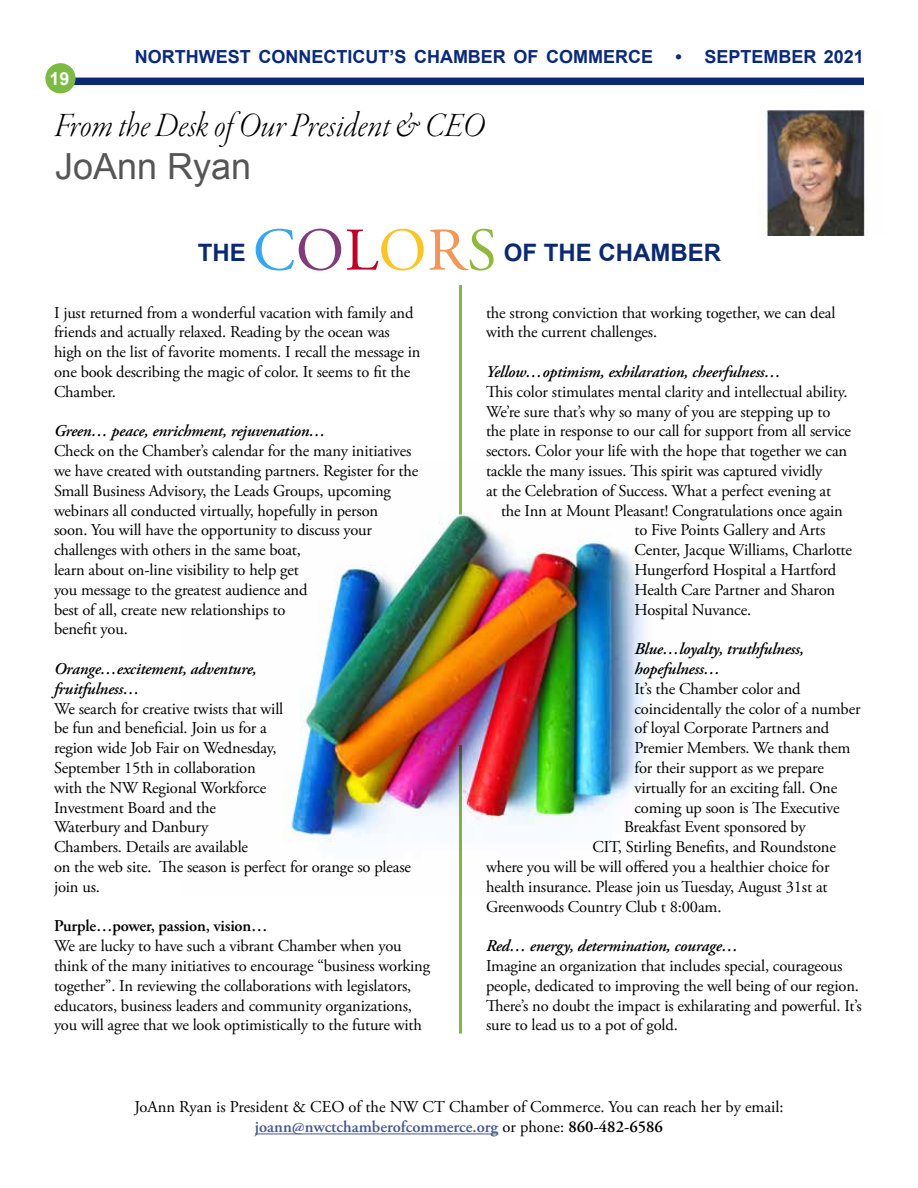
<style>
.page{position:relative;width:918px;height:1188px;background:#fff}
.page>*{position:absolute;margin:0;border:0;box-sizing:border-box;transform-origin:0 0}
.t1{font:60.45px "Adobe Garamond Pro";letter-spacing:.015em;color:#36a7e9}
.t2{font:36px "Garamond Premr Pro Lt It Disp";color:#000}
.t3{font:36px "Arial";color:#555}
.t4{font:700 24px "Arial";color:#0a2971}
.t5{font:700 18px "Arial";color:#0a297a}
.t6{font:700 18px "Arial";color:#fff}
.t7{font:16.5px/19.8px "Adobe Garamond Pro";letter-spacing:-.01em;color:#000}
.t8{font:italic 600 16.5px/19.8px "Adobe Garamond Pro";letter-spacing:-.01em;color:#000}
.t9{font:600 16.5px "Adobe Garamond Pro";letter-spacing:-.01em;color:#000}
.s1{color:#7f3c7c}
.s2{color:#be0027}
.s3{color:#fbc527}
.s4{color:#f1975a}
.s5{color:#8eb93c}
.s6{font-weight:600;color:#465792}
.s7{font-weight:600}
</style>
<div class="page">
<div style="left:66px;top:78px;width:798px;height:7px;background:#0a2971"></div>
<div style="left:45px;top:63px;width:31px;height:30px;background:#7dba44;border-radius:50%"></div>
<img style="left:283px;top:513px;width:364px;height:329px">
<img style="left:766px;top:110px;width:99px;height:125px">
<hr style="left:459px;top:745px;width:3px;height:289px;background:#7dba44">
<hr style="left:459px;top:285px;width:3px;height:229px;background:#7dba44">
<hr style="left:255px;top:1134px;width:243px;height:1px;background:#465792">
<p class="t6" style="left:50px;top:67px;width:22px">19</p>
<p class="t5" style="left:135px;top:45px;width:520px">NORTHWEST CONNECTICUT’S CHAMBER OF COMMERCE</p>
<p class="t5" style="left:676px;top:45px;width:190px">• SEPTEMBER 2021</p>
<h2 class="t2" style="left:55px;top:107px;width:432px">From the Desk of Our President &amp; CEO</h2>
<h2 class="t3" style="left:55px;top:143px;width:198px">JoAnn Ryan</h2>
<h3 class="t4" style="left:198px;top:236px;width:49px">THE</h3>
<h1 class="t1" style="left:253px;top:214px;width:245px">C<span class="s1">O</span><span class="s2">L</span><span class="s3">O</span><span class="s4">R</span><span class="s5">S</span></h1>
<h3 class="t4" style="left:504px;top:236px;width:219px">OF THE CHAMBER</h3>
<p class="t7" style="left:54px;top:303px;width:368px">I just returned from a wonderful vacation with family and friends and actually relaxed. Reading by the ocean was high on the list of favorite moments. I recall the message in one book describing the magic of color. It seems to fit the Chamber.</p>
<p class="t8" style="left:54px;top:421px;width:273px">Green… peace, enrichment, rejuvenation…</p>
<p class="t7" style="left:54px;top:442px;width:366px">Check on the Chamber’s calendar for the many initiatives we have created with outstanding partners. Register for the Small Business Advisory, the Leads Groups, upcoming webinars all conducted virtually, hopefully in person<br>soon. You will have the opportunity to discuss your challenges with others in the same boat,<br>learn about on-line visibility to help get<br>you message to the greatest audience and<br>best of all, create new relationships to<br>benefit you.</p>
<p class="t8" style="left:54px;top:659px;width:204px">Orange…excitement, adventure, fruitfulness…</p>
<p class="t7" style="left:54px;top:699px;width:359px">We search for creative twists that will<br>be fun and beneficial. Join us for a<br>region wide Job Fair on Wednesday,<br>September 15th in collaboration<br>with the NW Regional Workforce<br>Investment Board and the<br>Waterbury and Danbury<br>Chambers. Details are available<br>on the web site. The season is perfect for orange so please join us.</p>
<p class="t9" style="left:54px;top:917px;width:215px">Purple…power, passion, vision…</p>
<p class="t7" style="left:54px;top:937px;width:378px">We are lucky to have such a vibrant Chamber when you think of the many initiatives to encourage “business working together”. In reviewing the collaborations with legislators, educators, business leaders and community organizations, you will agree that we look optimistically to the future with</p>
<p class="t7" style="left:486px;top:303px;width:351px">the strong conviction that working together, we can deal with the current challenges.</p>
<p class="t8" style="left:486px;top:362px;width:297px">Yellow…optimism, exhilaration, cheerfulness…</p>
<p class="t7" style="left:486px;top:382px;width:367px">This color stimulates mental clarity and intellectual ability.<br>We’re sure that’s why so many of you are stepping up to the plate in response to our call for support from all service sectors. Color your life with the hope that together we can tackle the many issues. This spirit was captured vividly<br>at the Celebration of Success. What a perfect evening at</p>
<p class="t7" style="left:635px;top:501px;width:219px;text-indent:-134px">the Inn at Mount Pleasant! Congratulations once again to Five Points Gallery and Arts Center, Jacque Williams, Charlotte Hungerford Hospital a Hartford Health Care Partner and Sharon Hospital Nuvance.</p>
<p class="t8" style="left:635px;top:639px;width:171px">Blue…loyalty, truthfulness, hopefulness…</p>
<p class="t7" style="left:635px;top:679px;width:168px">It’s the Chamber color and</p>
<p class="t7" style="left:635px;top:699px;width:228px">coincidentally the color of a number</p>
<p class="t7" style="left:635px;top:719px;width:196px">of loyal Corporate Partners and</p>
<p class="t7" style="left:635px;top:739px;width:218px">Premier Members. We thank them</p>
<p class="t7" style="left:635px;top:758px;width:191px">for their support as we prepare</p>
<p class="t7" style="left:635px;top:778px;width:204px">virtually for an exciting fall. One</p>
<p class="t7" style="left:635px;top:798px;width:207px">coming up soon is The Executive</p>
<p class="t7" style="left:624px;top:818px;width:183px">Breakfast Event sponsored by</p>
<p class="t7" style="left:593px;top:838px;width:245px">CIT, Stirling Benefits, and Roundstone</p>
<p class="t7" style="left:486px;top:857px;width:345px">where you will be will offered you a healthier choice for</p>
<p class="t7" style="left:486px;top:877px;width:343px">health insurance. Please join us Tuesday, August 31st at</p>
<p class="t7" style="left:486px;top:897px;width:237px">Greenwoods Country Club t 8:00am.</p>
<p class="t8" style="left:486px;top:936px;width:254px">Red… energy, determination, courage…</p>
<p class="t7" style="left:486px;top:956px;width:377px">Imagine an organization that includes special, courageous people, dedicated to improving the well being of our region.<br>There’s no doubt the impact is exhilarating and powerful. It’s sure to lead us to a pot of gold.</p>
<p class="t7" style="left:134px;top:1098px;width:651px;text-align:center">JoAnn Ryan is President &amp; CEO of the NW CT Chamber of Commerce. You can reach her by email: <span class="s6">joann@nwctchamberofcommerce.org</span> or phone: <span class="s7">860-482-6586</span></p>
</div>
